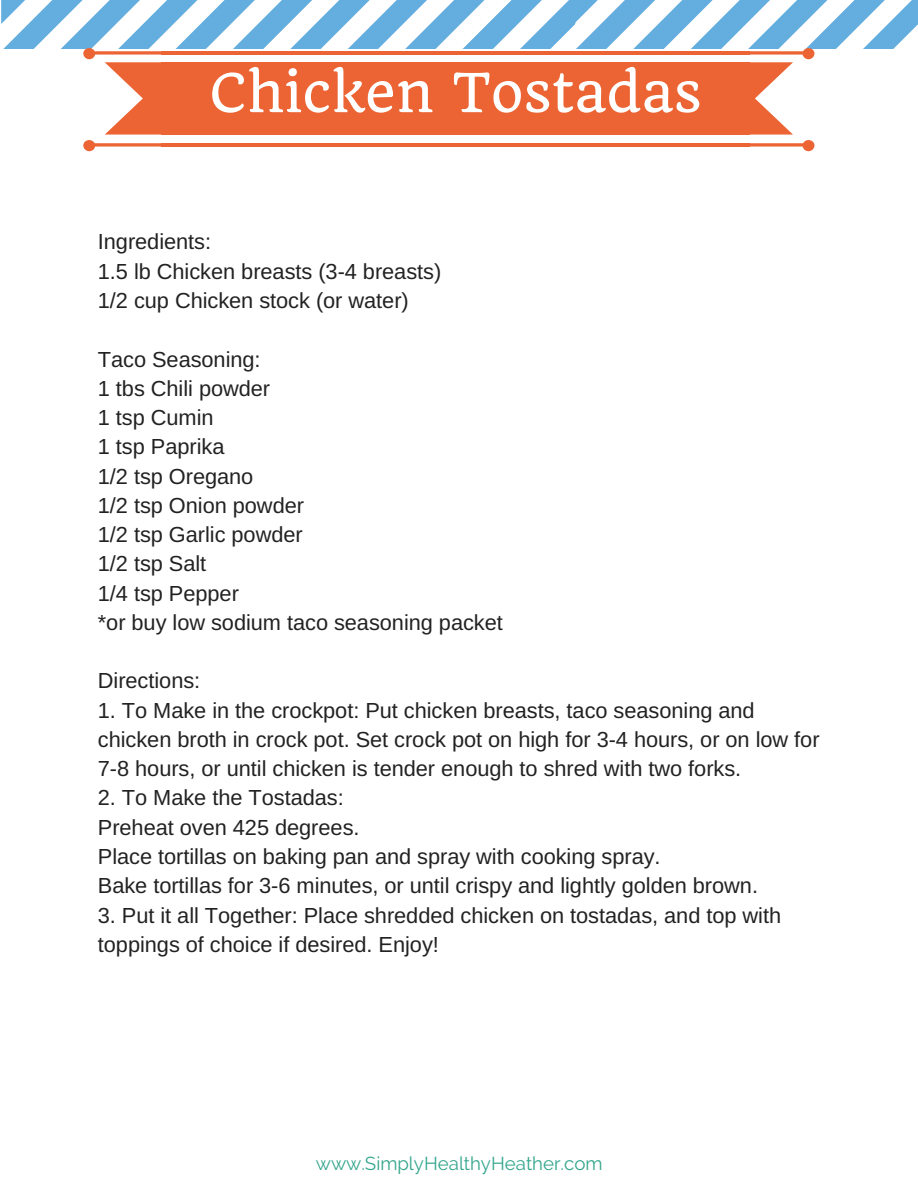
<style>
.page{position:relative;width:918px;height:1187px;background:#fff}
.page>*{position:absolute;margin:0;border:0;box-sizing:border-box;transform-origin:0 0}
.t1{font:52.35px "Quando";color:#fff}
.t2{font:21.75px/29.2px "Arimo";color:#222}
.t3{font:18.75px "Raleway";color:#34a68d}
</style>
<div class="page">
<svg style="left:1px;top:0;width:917px;height:151px"></svg>
<h1 class="t1" style="left:209px;top:60px;width:494px">Chicken Tostadas</h1>
<p class="t2" style="left:98px;top:227px;width:345px">Ingredients:<br>1.5 lb Chicken breasts (3-4 breasts)<br>1/2 cup Chicken stock (or water)</p>
<p class="t2" style="left:98px;top:344px;width:407px">Taco Seasoning:<br>1 tbs Chili powder<br>1 tsp Cumin<br>1 tsp Paprika<br>1/2 tsp Oregano<br>1/2 tsp Onion powder<br>1/2 tsp Garlic powder<br>1/2 tsp Salt<br>1/4 tsp Pepper<br>*or buy low sodium taco seasoning packet</p>
<p class="t2" style="left:98px;top:666px;width:104px">Directions:</p>
<p class="t2" style="left:98px;top:695px;width:723px">1. To Make in the crockpot: Put chicken breasts, taco seasoning and chicken broth in crock pot. Set crock pot on high for 3-4 hours, or on low for<br>7-8 hours, or until chicken is tender enough to shred with two forks.</p>
<p class="t2" style="left:98px;top:783px;width:662px">2. To Make the Tostadas:<br>Preheat oven 425 degrees.<br>Place tortillas on baking pan and spray with cooking spray.<br>Bake tortillas for 3-6 minutes, or until crispy and lightly golden brown.</p>
<p class="t2" style="left:98px;top:900px;width:685px">3. Put it all Together: Place shredded chicken on tostadas, and top with toppings of choice if desired. Enjoy!</p>
<p class="t3" style="left:316px;top:1152px;width:288px">www.SimplyHealthyHeather.com</p>
</div>
